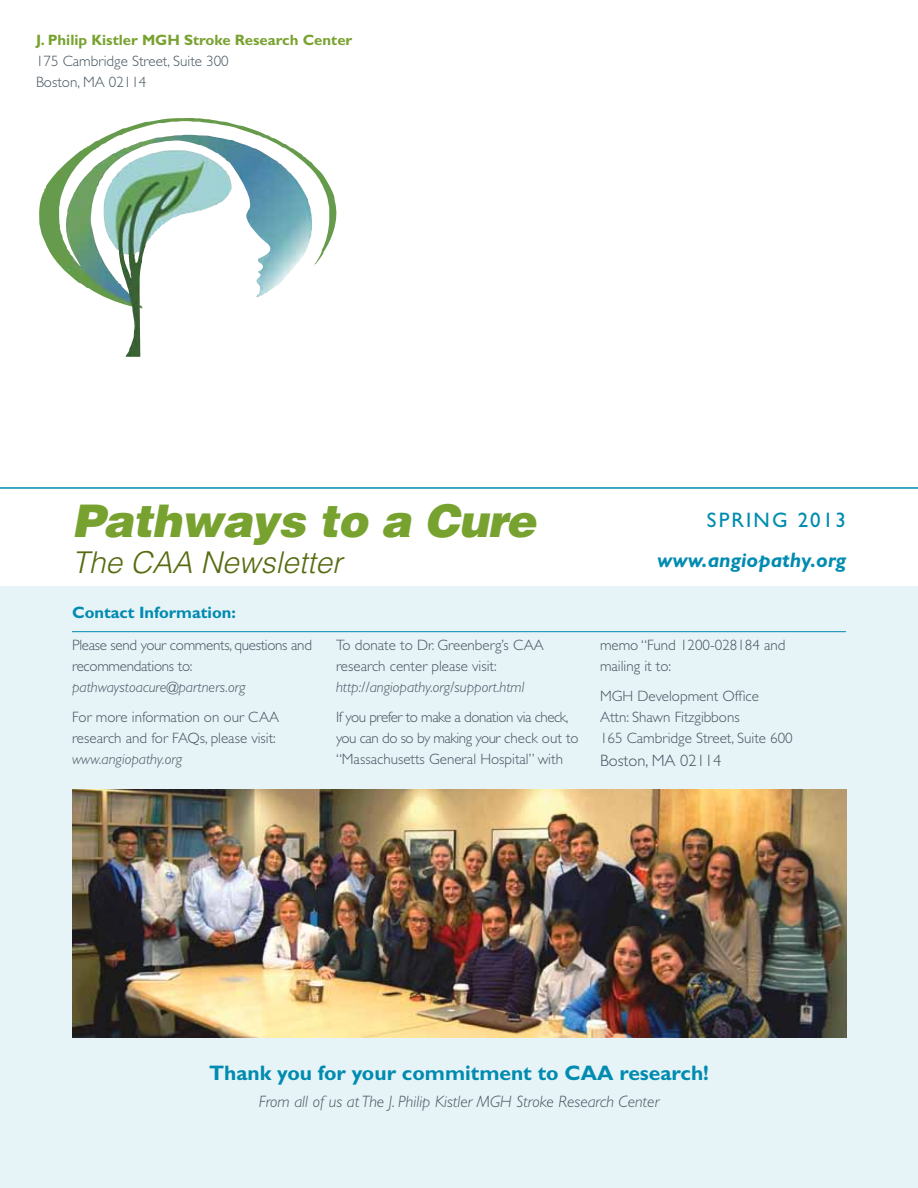
<style>
.page{position:relative;width:918px;height:1188px;background:#fff}
.page>*{position:absolute;margin:0;border:0;box-sizing:border-box;transform-origin:0 0}
.t1{font:italic 900 45px "Helvetica LT Std";letter-spacing:-.02em;color:#78a22f}
.t2{font:italic 300 30px "Helvetica LT Std";color:#566c11}
.t3{font:700 21px "Gill Sans Std";color:#008bb0}
.t4{font:italic 700 21px "Gill Sans Std";color:#008bb0}
.t5{font:21px "Gill Sans Std";letter-spacing:.1em;color:#008bb0}
.t6{font:italic 300 16.5px "Gill Sans Std";color:#455560}
.t7{font:700 16.5px "Gill Sans Std";color:#008bb0}
.t8{font:300 16.5px "Gill Sans Std";color:#455560}
.t9{font:300 15px/21px "Gill Sans Std";color:#455560}
.t10{font:300 15px/21px "Gill Sans Std";letter-spacing:-.03em;color:#455560}
.t11{font:italic 300 15px "Gill Sans Std";color:#455560}
.t12{font:300 15px/21px "Gill Sans Std";letter-spacing:-.02em;color:#455560}
.t13{font:700 15px "Gill Sans Std";color:#78a22f}
</style>
<div class="page">
<div style="left:0;top:587px;width:918px;height:601px;background:#e6f3f7"></div>
<img style="left:39px;top:118px;width:194px;height:239px">
<hr style="left:72px;top:631px;width:774px;height:1px;background:#008bb0">
<img style="left:72px;top:790px;width:774px;height:248px">
<hr style="left:0;top:487px;width:918px;height:2px;background:#008bb0">
<p class="t13" style="left:36px;top:31px;width:318px">J. Philip Kistler MGH Stroke Research Center</p>
<p class="t9" style="left:36px;top:50px;width:194px">175 Cambridge Street, Suite 300<br>Boston, MA 02114</p>
<h1 class="t1" style="left:72px;top:491px;width:465px">Pathways to a Cure</h1>
<h2 class="t2" style="left:72px;top:543px;width:272px">The CAA Newsletter</h2>
<p class="t7" style="left:72px;top:602px;width:165px">Contact Information:</p>
<p class="t12" style="left:72px;top:635px;width:242px">Please send your comments, questions and recommendations to:</p>
<p class="t11" style="left:72px;top:679px;width:175px">pathwaystoacure@partners.org</p>
<p class="t9" style="left:72px;top:707px;width:209px">For more information on our CAA research and for FAQs, please visit:</p>
<p class="t11" style="left:72px;top:751px;width:112px">www.angiopathy.org</p>
<p class="t9" style="left:336px;top:635px;width:209px">To donate to Dr. Greenberg’s CAA research center please visit:</p>
<p class="t11" style="left:336px;top:679px;width:190px">http://angiopathy.org/support.html</p>
<p class="t10" style="left:336px;top:707px;width:244px">If you prefer to make a donation via check, you can do so by making your check out to “Massachusetts General Hospital” with</p>
<h3 class="t5" style="left:707px;top:507px;width:141px">SPRING 2013</h3>
<h3 class="t4" style="left:657px;top:548px;width:190px">www.angiopathy.org</h3>
<p class="t9" style="left:600px;top:635px;width:187px">memo “Fund 1200-028184 and mailing it to:</p>
<p class="t9" style="left:600px;top:686px;width:194px">MGH Development Office<br>Attn: Shawn Fitzgibbons<br>165 Cambridge Street, Suite 600</p>
<p class="t8" style="left:600px;top:751px;width:123px">Boston, MA 02114</p>
<h3 class="t3" style="left:209px;top:1060px;width:501px">Thank you for your commitment to CAA research!</h3>
<p class="t6" style="left:259px;top:1092px;width:402px">From all of us at The J. Philip Kistler MGH Stroke Research Center</p>
</div>
